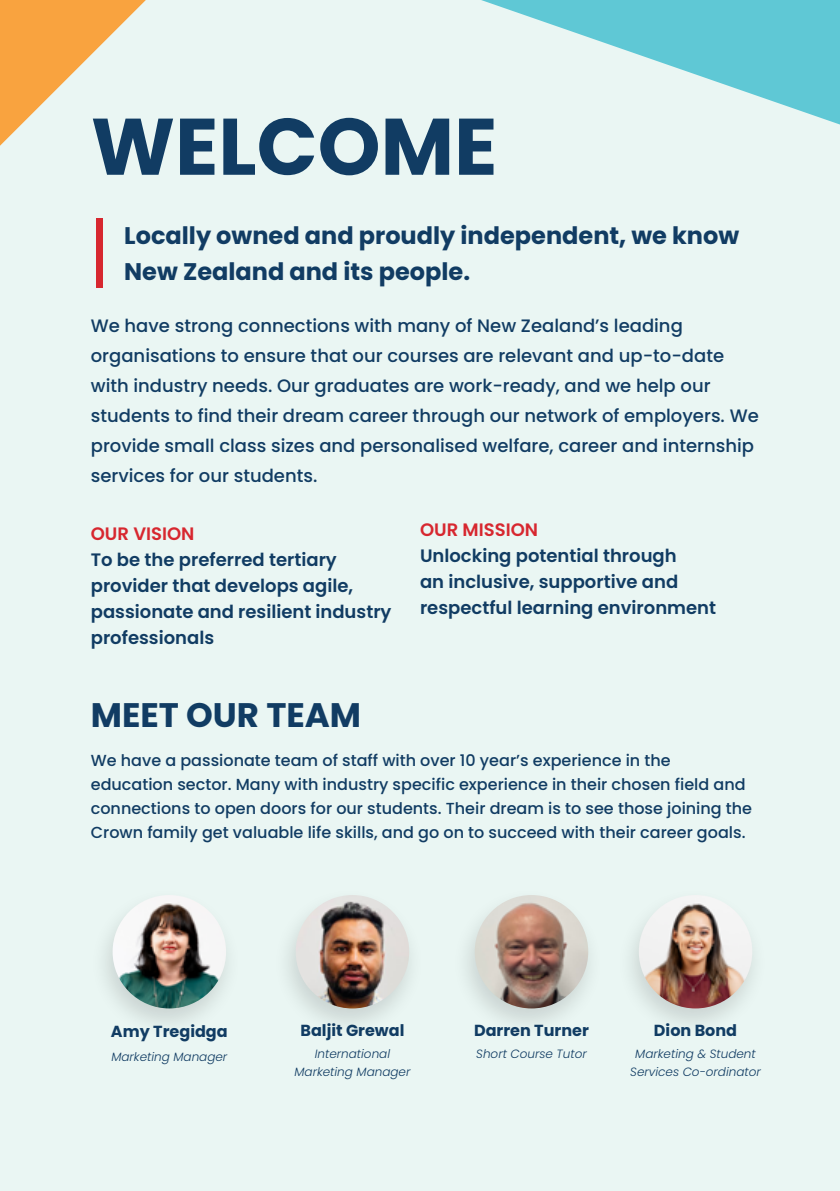
<style>
.page{position:relative;width:840px;height:1191px;background:#fff}
.page>*{position:absolute;margin:0;border:0;box-sizing:border-box;transform-origin:0 0}
.t1{font:700 80px "Poppins";color:#113c63}
.t2{font:700 34px "Poppins";color:#113c63}
.t3{font:700 24px/36px "Poppins";color:#113c63}
.t4{font:500 18px/30px "Poppins";color:#113c63}
.t5{font:600 18px/26px "Poppins";color:#113c63}
.t6{font:600 18px "Poppins";color:#d7272f}
.t7{font:500 16px/24px "Poppins";color:#113c63}
.t8{font:700 16px "Poppins";color:#113c63}
.t9{font:italic 300 12px/18px "Poppins";color:#113c63;text-align:center}
</style>
<div class="page">
<div style="left:0;top:0;width:839px;height:1191px;background:#eaf6f3"></div>
<div style="left:96px;top:218px;width:6px;height:70px;background:#d7272f"></div>
<svg style="left:0;top:0;width:146px;height:146px"></svg>
<div style="left:90px;top:886px;width:151px;height:153px;background:#000;opacity:.14"></div>
<img style="left:112px;top:895px;width:114px;height:113px;border-radius:57px">
<div style="left:451px;top:886px;width:152px;height:153px;background:#000;opacity:.14"></div>
<img style="left:474px;top:895px;width:114px;height:113px;border-radius:57px">
<div style="left:273px;top:886px;width:151px;height:153px;background:#000;opacity:.14"></div>
<img style="left:295px;top:895px;width:114px;height:113px;border-radius:57px">
<div style="left:615px;top:886px;width:152px;height:153px;background:#000;opacity:.14"></div>
<img style="left:638px;top:895px;width:113px;height:113px;border-radius:57px">
<svg style="left:481px;top:0;width:358px;height:124px"></svg>
<h1 class="t1" style="left:91px;top:100px;width:408px">WELCOME</h1>
<h3 class="t3" style="left:124px;top:217px;width:616px">Locally owned and proudly independent, we know<br>New Zealand and its people.</h3>
<p class="t4" style="left:91px;top:311px;width:669px">We have strong connections with many of New Zealand’s leading organisations to ensure that our courses are relevant and up-to-date with industry needs. Our graduates are work-ready, and we help our students to find their dream career through our network of employers. We provide small class sizes and personalised welfare, career and internship services for our students.</p>
<p class="t6" style="left:91px;top:523px;width:105px">OUR VISION</p>
<p class="t5" style="left:91px;top:546px;width:302px">To be the preferred tertiary provider that develops agile, passionate and resilient industry professionals</p>
<h2 class="t2" style="left:91px;top:695px;width:272px">MEET OUR TEAM</h2>
<p class="t6" style="left:420px;top:520px;width:119px">OUR MISSION</p>
<p class="t5" style="left:420px;top:543px;width:297px">Unlocking potential through<br>an inclusive, supportive and respectful learning environment</p>
<p class="t7" style="left:91px;top:748px;width:662px">We have a passionate team of staff with over 10 year’s experience in the education sector. Many with industry specific experience in their chosen field and connections to open doors for our students. Their dream is to see those joining the Crown family get valuable life skills, and go on to succeed with their career goals.</p>
<p class="t8" style="left:111px;top:1022px;width:118px">Amy Tregidga</p>
<p class="t8" style="left:300px;top:1021px;width:105px">Baljit Grewal</p>
<p class="t8" style="left:473px;top:1021px;width:116px">Darren Turner</p>
<p class="t9" style="left:294px;top:1045px;width:117px">International<br>Marketing Manager</p>
<p class="t9" style="left:476px;top:1045px;width:112px">Short Course Tutor</p>
<p class="t9" style="left:111px;top:1047px;width:117px">Marketing Manager</p>
<p class="t8" style="left:653px;top:1021px;width:85px">Dion Bond</p>
<p class="t9" style="left:630px;top:1045px;width:132px">Marketing &amp; Student<br>Services Co-ordinator</p>
</div>
